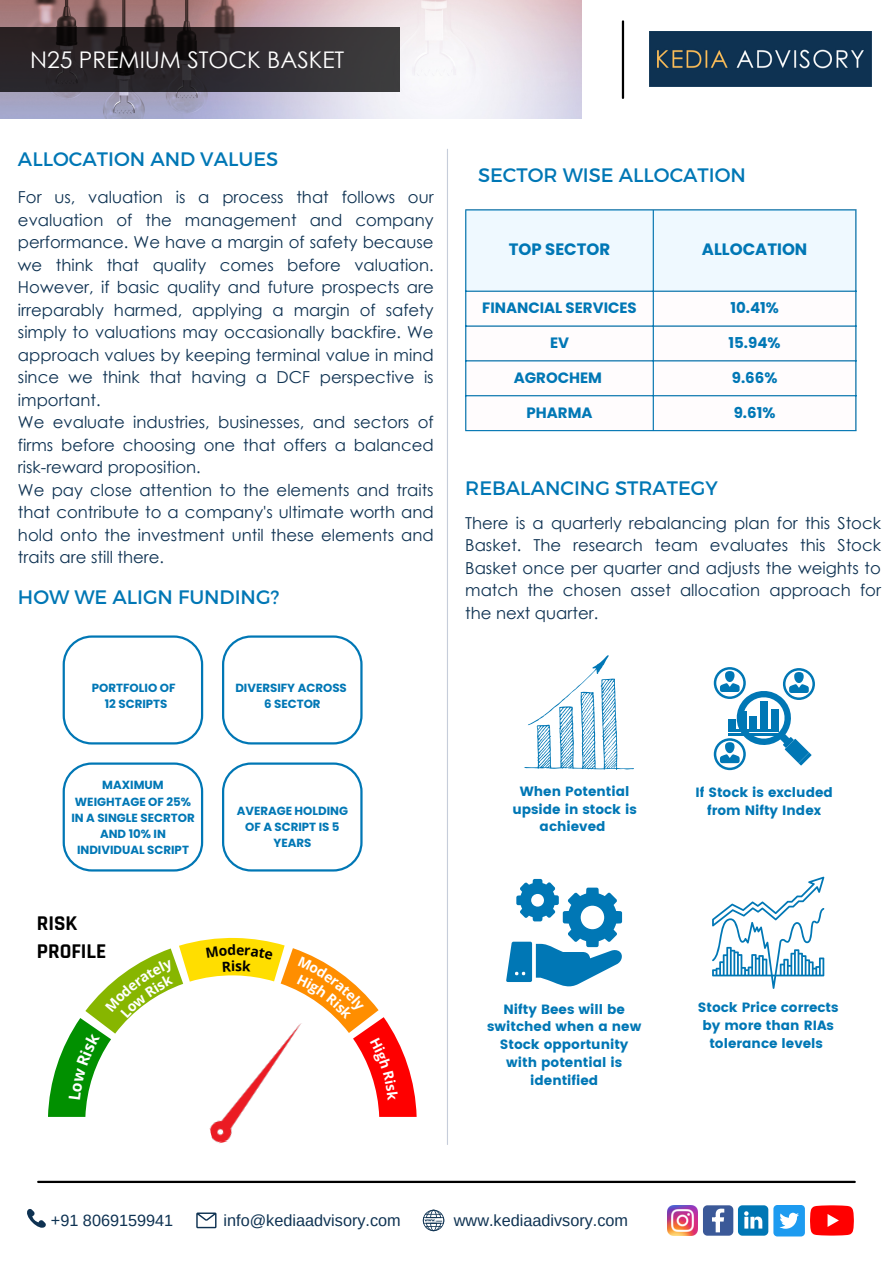
<style>
.page{position:relative;width:893px;height:1264px;background:#fff}
.page>*{position:absolute;margin:0;border:0;box-sizing:border-box;transform-origin:0 0}
.t1{font:22.95px "Century Gothic";color:#fff}
.t2{font:700 21.3px/28.3px "Rajdhani";color:#000}
.t3{font:19.5px "Montserrat";color:#0077b5}
.t4{font:16.5px/22.5px "Century Gothic";color:#0e3252;text-align:justify}
.t5{font:700 16.5px "Poppins";color:#0077b5}
.t6{font:16.2px "Arimo";color:#0e3252}
.t7{font:700 15px "Poppins";color:#0077b5}
.t8{font:13.35px/17.9px "Poppins";color:#0077b5;text-align:center}
.t9{font:700 11.85px/16.2px "Poppins";color:#0077b5;text-align:center}
</style>
<div class="page">
<hr style="left:621px;top:21px;width:3px;height:77px;background:#000">
<img style="left:649px;top:32px;width:222px;height:55px">
<img style="left:667px;top:1205px;width:30px;height:30px">
<svg style="left:703px;top:1205px;width:65px;height:30px"></svg>
<div style="left:773px;top:1204px;width:31px;height:32px;background:#1d9bf0;border-radius:4px"></div>
<svg style="left:779px;top:1212px;width:20px;height:16px"></svg>
<svg style="left:810px;top:1205px;width:43px;height:30px"></svg>
<svg style="left:196px;top:1212px;width:20px;height:16px"></svg>
<svg style="left:423px;top:1209px;width:21px;height:22px"></svg>
<svg style="left:27px;top:1209px;width:19px;height:19px"></svg>
<hr style="left:38px;top:1180px;width:816px;height:2px;background:#000">
<hr style="left:447px;top:149px;width:1px;height:995px;background:#c6cdda">
<svg style="left:524px;top:655px;width:110px;height:115px"></svg>
<svg style="left:713px;top:667px;width:101px;height:103px"></svg>
<svg style="left:506px;top:879px;width:116px;height:107px"></svg>
<svg style="left:712px;top:876px;width:112px;height:112px"></svg>
<svg style="left:63px;top:635px;width:140px;height:109px"></svg>
<svg style="left:222px;top:635px;width:140px;height:109px"></svg>
<svg style="left:63px;top:762px;width:140px;height:109px"></svg>
<svg style="left:222px;top:762px;width:140px;height:109px"></svg>
<img style="left:0;top:0;width:581px;height:118px">
<svg style="left:0;top:27px;width:399px;height:65px;background:#2c282c"></svg>
<div style="left:466px;top:210px;width:389px;height:80px;background:#eff9ff"></div>
<svg style="left:466px;top:292px;width:389px;height:138px"></svg>
<hr style="left:465px;top:210px;width:1px;height:220px;background:#0077b5">
<hr style="left:652px;top:210px;width:1px;height:220px;background:#0077b5">
<hr style="left:855px;top:210px;width:1px;height:220px;background:#0077b5">
<hr style="left:465px;top:209px;width:391px;height:1px;background:#0077b5">
<hr style="left:465px;top:290px;width:391px;height:2px;background:#0077b5">
<hr style="left:465px;top:325px;width:391px;height:1px;background:#0077b5">
<hr style="left:465px;top:360px;width:391px;height:1px;background:#0077b5">
<hr style="left:465px;top:395px;width:391px;height:1px;background:#0077b5">
<hr style="left:465px;top:430px;width:391px;height:1px;background:#0077b5">
<img style="left:210px;top:1132px;width:22px;height:12px">
<svg style="left:48px;top:937px;width:368px;height:195px"></svg>
<p class="t1" style="left:30px;top:45px;width:316px">N25 PREMIUM STOCK BASKET</p>
<p class="t3" style="left:18px;top:146px;width:262px">ALLOCATION AND VALUES</p>
<p class="t4" style="left:18px;top:186px;width:417px">For us, valuation is a process that follows our evaluation of the management and company performance. We have a margin of safety because we think that quality comes before valuation.<br>However, if basic quality and future prospects are irreparably harmed, applying a margin of safety simply to valuations may occasionally backfire. We approach values by keeping terminal value in mind since we think that having a DCF perspective is important.</p>
<p class="t4" style="left:18px;top:410px;width:417px">We evaluate industries, businesses, and sectors of firms before choosing one that offers a balanced risk-reward proposition.</p>
<p class="t4" style="left:18px;top:478px;width:417px">We pay close attention to the elements and traits that contribute to a company's ultimate worth and hold onto the investment until these elements and traits are still there.</p>
<p class="t3" style="left:18px;top:584px;width:263px">HOW WE ALIGN FUNDING?</p>
<p class="t9" style="left:92px;top:680px;width:85px">PORTFOLIO OF</p>
<p class="t9" style="left:105px;top:696px;width:64px">12 SCRIPTS</p>
<p class="t9" style="left:71px;top:777px;width:125px">MAXIMUM<br>WEIGHTAGE OF 25%<br>IN A SINGLE SECRTOR<br>AND 10% IN<br>INDIVIDUAL SCRIPT</p>
<p class="t2" style="left:37px;top:909px;width:71px">RISK<br>PROFILE</p>
<p class="t9" style="left:235px;top:680px;width:113px">DIVERSIFY ACROSS</p>
<p class="t9" style="left:264px;top:696px;width:58px">6 SECTOR</p>
<p class="t9" style="left:237px;top:802px;width:113px">AVERAGE HOLDING<br>OF A SCRIPT IS 5<br>YEARS</p>
<p class="t3" style="left:478px;top:162px;width:269px">SECTOR WISE ALLOCATION</p>
<p class="t5" style="left:508px;top:238px;width:103px">TOP SECTOR</p>
<p class="t5" style="left:701px;top:238px;width:107px">ALLOCATION</p>
<p class="t7" style="left:482px;top:297px;width:156px">FINANCIAL SERVICES</p>
<p class="t7" style="left:730px;top:297px;width:50px">10.41%</p>
<p class="t7" style="left:550px;top:332px;width:21px">EV</p>
<p class="t7" style="left:728px;top:332px;width:53px">15.94%</p>
<p class="t7" style="left:513px;top:367px;width:90px">AGROCHEM</p>
<p class="t7" style="left:731px;top:367px;width:47px">9.66%</p>
<p class="t7" style="left:526px;top:402px;width:67px">PHARMA</p>
<p class="t7" style="left:733px;top:402px;width:43px">9.61%</p>
<p class="t3" style="left:465px;top:475px;width:254px">REBALANCING STRATEGY</p>
<p class="t4" style="left:465px;top:511px;width:417px">There is a quarterly rebalancing plan for this Stock Basket. The research team evaluates this Stock Basket once per quarter and adjusts the weights to match the chosen asset allocation approach for the next quarter.</p>
<p class="t8" style="left:512px;top:782px;width:126px">When Potential upside in stock is achieved</p>
<p class="t8" style="left:695px;top:783px;width:139px">If Stock is excluded from Nifty Index</p>
<p class="t8" style="left:487px;top:1000px;width:156px">Nifty Bees will be switched when a new<br>Stock opportunity with potential is identified</p>
<p class="t8" style="left:697px;top:998px;width:142px">Stock Price corrects by more than RIAs tolerance levels</p>
<p class="t6" style="left:51px;top:1211px;width:124px">+91 8069159941</p>
<p class="t6" style="left:223px;top:1211px;width:179px">info@kediaadvisory.com</p>
<p class="t6" style="left:454px;top:1211px;width:176px">www.kediaadivsory.com</p>
</div>
